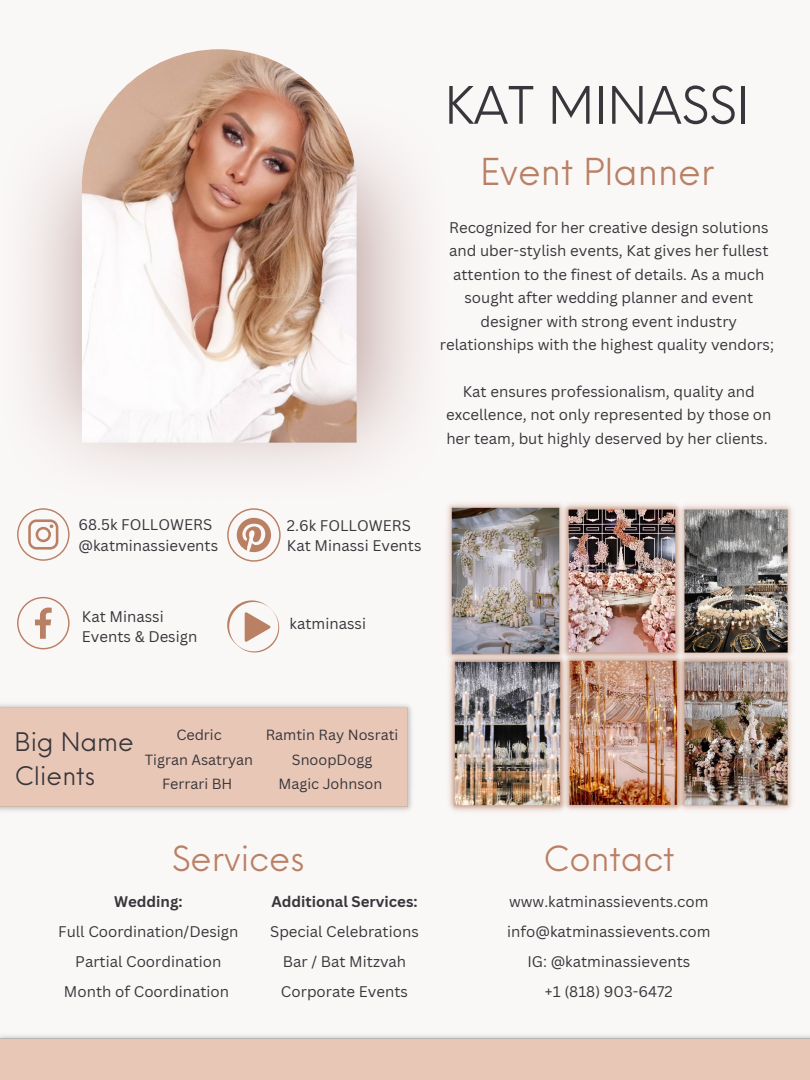
<style>
.page{position:relative;width:810px;height:1080px;background:#faf7f7}
.page>*{position:absolute;margin:0;border:0;box-sizing:border-box;transform-origin:0 0}
.t1{font:50.31px "Neue Einstellung";color:#38363a}
.t2{font:36.25px "Neue Einstellung";color:#ba8064}
.t3{font:33.75px "Neue Einstellung";color:#ba8064}
.t4{font:25px/34.7px "Neue Einstellung";color:#38363a}
.t5{font:15px/30px "Canva Sans";color:#38363a;text-align:center}
.t6{font:700 15px "Canva Sans";color:#38363a}
.t7{font:14.38px/24.4px "Canva Sans";color:#38363a;text-align:center}
</style>
<div class="page">
<img style="left:82px;top:49px;width:275px;height:394px">
<svg style="left:17px;top:508px;width:53px;height:53px"></svg>
<svg style="left:17px;top:597px;width:53px;height:52px"></svg>
<svg style="left:227px;top:508px;width:54px;height:54px"></svg>
<img style="left:0;top:704px;width:412px;height:107px">
<svg style="left:227px;top:600px;width:52px;height:52px"></svg>
<img style="left:571px;top:662px;width:105px;height:148px">
<img style="left:676px;top:662px;width:116px;height:148px">
<img style="left:684px;top:505px;width:108px;height:157px">
<img style="left:446px;top:501px;width:114px;height:150px">
<img style="left:560px;top:503px;width:124px;height:159px">
<img style="left:447px;top:651px;width:124px;height:161px">
<h1 class="t1" style="left:445px;top:60px;width:307px">KAT MINASSI</h1>
<h2 class="t2" style="left:480px;top:140px;width:235px">Event Planner</h2>
<p class="t5" style="left:79px;top:514px;width:141px;line-height:20.6px;text-align:left">68.5k FOLLOWERS @katminassievents</p>
<p class="t5" style="left:82px;top:606px;width:117px;line-height:20.6px;text-align:left">Kat Minassi<br>Events &amp; Design</p>
<p class="t5" style="left:440px;top:215px;width:336px;line-height:23.4px">Recognized for her creative design solutions and uber-stylish events, Kat gives her fullest attention to the finest of details. As a much sought after wedding planner and event designer with strong event industry relationships with the highest quality vendors;</p>
<p class="t5" style="left:446px;top:379px;width:327px;line-height:23.4px">Kat ensures professionalism, quality and excellence, not only represented by those on her team, but highly deserved by her clients.</p>
<p class="t5" style="left:287px;top:515px;width:136px;line-height:20.6px;text-align:left">2.6k FOLLOWERS<br>Kat Minassi Events</p>
<p class="t5" style="left:290px;top:608px;width:78px">katminassi</p>
<h3 class="t4" style="left:15px;top:722px;width:121px">Big Name<br>Clients</h3>
<p class="t7" style="left:266px;top:722px;width:134px">Ramtin Ray Nosrati<br>SnoopDogg<br>Magic Johnson</p>
<p class="t7" style="left:145px;top:722px;width:110px">Cedric<br>Tigran Asatryan<br>Ferrari BH</p>
<h3 class="t3" style="left:172px;top:828px;width:134px">Services</h3>
<h3 class="t3" style="left:543px;top:828px;width:133px">Contact</h3>
<p class="t5" style="left:507px;top:886px;width:205px">www.katminassievents.com info@katminassievents.com<br>IG: @katminassievents<br>+1 (818) 903-6472</p>
<p class="t6" style="left:114px;top:891px;width:70px">Wedding:</p>
<p class="t5" style="left:58px;top:916px;width:182px">Full Coordination/Design<br>Partial Coordination<br>Month of Coordination</p>
<p class="t6" style="left:271px;top:891px;width:148px">Additional Services:</p>
<p class="t5" style="left:270px;top:916px;width:150px">Special Celebrations<br>Bar / Bat Mitzvah<br>Corporate Events</p>
</div>
